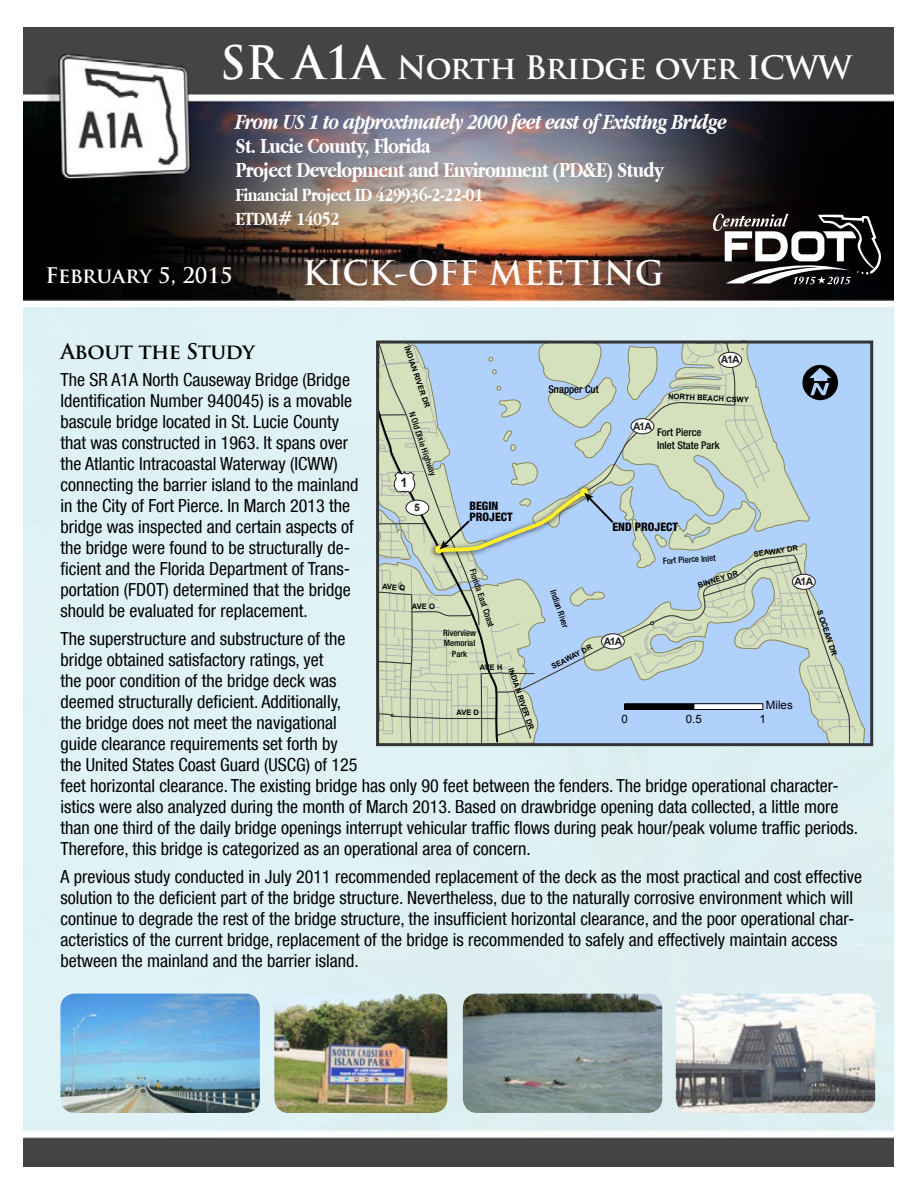
<style>
.page{position:relative;width:918px;height:1188px;background:#fff}
.page>*{position:absolute;margin:0;border:0;box-sizing:border-box;transform-origin:0 0}
.t1{font:700 33px "Trajan Pro";color:#fff}
.t2{font:700 31.5px "Trajan Pro";letter-spacing:-.02em;color:#fff}
.t3{font:700 22.5px/24px "Apple Garamond";letter-spacing:-.03em;color:#fff}
.t4{font:italic 700 22.5px "Apple Garamond";letter-spacing:-.03em;color:#fff}
.t5{font:700 21px "Trajan Pro";letter-spacing:-.01em;color:#fff}
.t6{font:700 21px "Trajan Pro";letter-spacing:-.025em;color:#000}
.t7{font:700 19.5px/24px "Apple Garamond";letter-spacing:-.03em;color:#fff}
.t8{font:condensed 18px/21px "Helvetica Neue LT Com";color:#000}
.t9{font:700 12.9px "Arial";color:#231f20}
.t10{font:800 condensed 11.55px/10.6px "Helvetica Neue LT Com";color:#000}
.t11{font:11.55px "Arial";color:#000}
.t12{font:500 condensed 10.65px/12.8px "Helvetica Neue LT Com";color:#000}
.t13{font:700 10.35px "Arial";letter-spacing:-.1em;color:#231f20}
.t14{font:500 condensed 8.7px/10.5px "Helvetica Neue LT Com";color:#000;text-align:center}
.t15{font:700 7.5px "Arial";letter-spacing:-.035em;color:#000}
.s1{font-size:45px}
</style>
<div class="page">
<img style="left:24px;top:27px;width:869px;height:1139px">
<svg style="left:856px;top:539px;width:9px;height:203px;background:#b3d0f4"></svg>
<svg style="left:376px;top:340px;width:480px;height:405px;background:#acbfc8"></svg>
<img style="left:463px;top:994px;width:199px;height:119px">
<img style="left:676px;top:994px;width:199px;height:119px">
<img style="left:60px;top:994px;width:200px;height:119px">
<img style="left:274px;top:994px;width:173px;height:119px">
<svg style="left:713px;top:214px;width:168px;height:70px"></svg>
<h2 class="t2" style="left:220px;top:48px;width:634px"><span class="s1">SR A1A</span> North Bridge over ICWW</h2>
<p class="t4" style="left:235px;top:108px;width:493px">From US 1 to approximately 2000 feet east of Existing Bridge</p>
<p class="t3" style="left:235px;top:133px;width:430px">St. Lucie County, Florida<br>Project Development and Environment (PD&amp;E) Study</p>
<p class="t7" style="left:235px;top:182px;width:249px">Financial Project ID 429936-2-22-01<br>ETDM# 14052</p>
<h1 class="t1" style="left:302px;top:252px;width:363px">KICK-OFF MEETING</h1>
<p class="t5" style="left:45px;top:262px;width:189px">February 5, 2015</p>
<p class="t6" style="left:60px;top:338px;width:196px">About the Study</p>
<p class="t8" style="left:60px;top:369px;width:300px">The SR A1A North Causeway Bridge (Bridge Identification Number 940045) is a movable bascule bridge located in St. Lucie County that was constructed in 1963. It spans over the Atlantic Intracoastal Waterway (ICWW) connecting the barrier island to the mainland in the City of Fort Pierce. In March 2013 the bridge was inspected and certain aspects of the bridge were found to be structurally de&shy;ficient and the Florida Department of Trans&shy;portation (FDOT) determined that the bridge should be evaluated for replacement.</p>
<p class="t8" style="left:60px;top:628px;width:799px">The superstructure and substructure of the<br>bridge obtained satisfactory ratings, yet<br>the poor condition of the bridge deck was<br>deemed structurally deficient. Additionally,<br>the bridge does not meet the navigational<br>guide clearance requirements set forth by<br>the United States Coast Guard (USCG) of 125<br>feet horizontal clearance. The existing bridge has only 90 feet between the fenders. The bridge operational character&shy;istics were also analyzed during the month of March 2013. Based on drawbridge opening data collected, a little more than one third of the daily bridge openings interrupt vehicular traffic flows during peak hour/peak volume traffic periods.<br>Therefore, this bridge is categorized as an operational area of concern.</p>
<p class="t8" style="left:60px;top:866px;width:803px">A previous study conducted in July 2011 recommended replacement of the deck as the most practical and cost effective solution to the deficient part of the bridge structure. Nevertheless, due to the naturally corrosive environment which will continue to degrade the rest of the bridge structure, the insufficient horizontal clearance, and the poor operational char&shy;acteristics of the current bridge, replacement of the bridge is recommended to safely and effectively maintain access between the mainland and the barrier island.</p>
<p class="t15" style="left:412px;top:345px;width:66px;rotate:71deg">INDIAN RIVER DR</p>
<p class="t13" style="left:721px;top:353px;width:20px">A1A</p>
<p class="t12" style="left:548px;top:383px;width:52px">Snapper Cut</p>
<p class="t15" style="left:668px;top:391px;width:82px;rotate:3deg">NORTH BEACH CSWY</p>
<p class="t14" style="left:417px;top:410px;width:69px;rotate:71deg">N Old Dixie Highway</p>
<p class="t13" style="left:633px;top:419px;width:20px">A1A</p>
<p class="t12" style="left:657px;top:426px;width:64px">Fort Pierce<br>Inlet State Park</p>
<p class="t9" style="left:401px;top:474px;width:9px">1</p>
<p class="t10" style="left:469px;top:500px;width:45px">BEGIN<br>PROJECT</p>
<p class="t13" style="left:414px;top:501px;width:7px">5</p>
<p class="t10" style="left:612px;top:521px;width:67px">END PROJECT</p>
<p class="t15" style="left:753px;top:549px;width:46px;rotate:-8deg">SEAWAY DR</p>
<p class="t14" style="left:663px;top:556px;width:54px;rotate:-3deg">Fort Pierce Inlet</p>
<p class="t14" style="left:477px;top:568px;width:62px;rotate:71deg">Florida East Coast</p>
<p class="t15" style="left:697px;top:581px;width:43px;rotate:-17deg">BINNEY DR</p>
<p class="t13" style="left:795px;top:575px;width:20px">A1A</p>
<p class="t15" style="left:383px;top:581px;width:25px;rotate:4deg">AVE Q</p>
<p class="t14" style="left:558px;top:588px;width:41px;rotate:71deg">Indian River</p>
<p class="t15" style="left:412px;top:601px;width:25px">AVE O</p>
<p class="t15" style="left:824px;top:608px;width:49px;rotate:71deg">S OCEAN DR</p>
<p class="t14" style="left:443px;top:628px;width:34px">Riverview<br>Memorial<br>Park</p>
<p class="t13" style="left:604px;top:634px;width:20px">A1A</p>
<p class="t15" style="left:550px;top:662px;width:46px;rotate:-27deg">SEAWAY DR</p>
<p class="t15" style="left:480px;top:663px;width:24px;rotate:-2deg">AVE H</p>
<p class="t15" style="left:516px;top:667px;width:66px;rotate:71deg">INDIAN RIVER DR</p>
<p class="t11" style="left:766px;top:698px;width:28px">Miles</p>
<p class="t15" style="left:457px;top:707px;width:24px">AVE D</p>
<p class="t11" style="left:622px;top:711px;width:8px">0</p>
<p class="t11" style="left:686px;top:711px;width:18px">0.5</p>
<p class="t11" style="left:760px;top:711px;width:8px">1</p>
</div>
